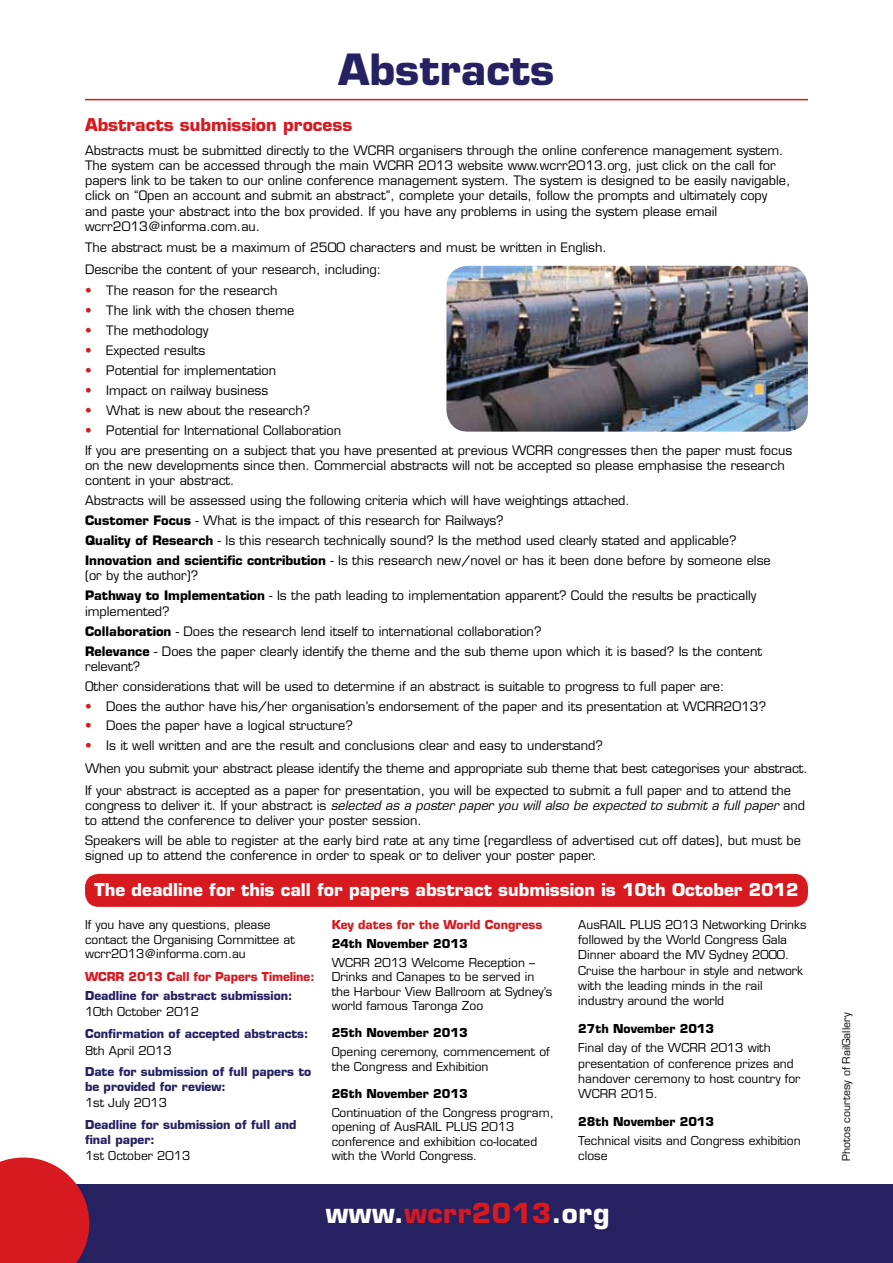
<style>
.page{position:relative;width:893px;height:1263px;background:#fff}
.page>*{position:absolute;margin:0;border:0;box-sizing:border-box;transform-origin:0 0}
.t1{font:700 42px "Eurostile";color:#262262}
.t2{font:700 27px "Eurostile";letter-spacing:.02em;color:#fff}
.t3{font:700 17.25px "Eurostile";color:#fff}
.t4{font:700 17.25px "Eurostile";color:#d71920}
.t5{font:12.75px/15.3px "Eurostile";color:#000}
.t6{font:12px/15.1px "Eurostile";color:#000}
.t7{font:700 12px/14.4px "Eurostile";color:#262262}
.t8{font:700 12px "Eurostile";color:#000}
.t9{font:700 12px "Eurostile";letter-spacing:-.01em;color:#d71920}
.t10{font:10.5px "Eurostile";color:#000}
.s1{color:#d71920}
.s2{font-weight:700}
.s3{font-style:italic}
</style>
<div class="page">
<div style="left:85px;top:874px;width:723px;height:33px;background:#d71920;border-radius:14px"></div>
<hr style="left:85px;top:99px;width:723px;height:1px;background:#d71920">
<img style="left:446px;top:266px;width:362px;height:166px">
<div style="left:57px;top:1184px;width:836px;height:79px;background:#262262"></div>
<svg style="left:0;top:1157px;width:89px;height:106px;background:#d42d36"></svg>
<h1 class="t1" style="left:339px;top:43px;width:217px">Abstracts</h1>
<h3 class="t4" style="left:85px;top:114px;width:269px">Abstracts submission process</h3>
<p class="t5" style="left:85px;top:142px;width:707px">Abstracts must be submitted directly to the WCRR organisers through the online conference management system.<br>The system can be accessed through the main WCRR 2013 website www.wcrr2013.org, just click on the call for papers link to be taken to our online conference management system. The system is designed to be easily navigable, click on “Open an account and submit an abstract”, complete your details, follow the prompts and ultimately copy and paste your abstract into the box provided. If you have any problems in using the system please email wcrr2013@informa.com.au.</p>
<p class="t5" style="left:85px;top:237px;width:523px;line-height:21.3px">The abstract must be a maximum of 2500 characters and must be written in English.<br>Describe the content of your research, including:</p>
<p class="t5" style="left:85px;top:283px;width:194px"><span class="s1">•</span> The reason for the research</p>
<p class="t5" style="left:85px;top:303px;width:211px"><span class="s1">•</span> The link with the chosen theme</p>
<p class="t5" style="left:85px;top:322px;width:125px"><span class="s1">•</span> The methodology</p>
<p class="t5" style="left:85px;top:342px;width:122px"><span class="s1">•</span> Expected results</p>
<p class="t5" style="left:85px;top:362px;width:193px"><span class="s1">•</span> Potential for implementation</p>
<p class="t5" style="left:85px;top:382px;width:185px"><span class="s1">•</span> Impact on railway business</p>
<p class="t5" style="left:85px;top:402px;width:227px"><span class="s1">•</span> What is new about the research?</p>
<p class="t5" style="left:85px;top:420px;width:709px;line-height:20px"><span class="s1">•</span> Potential for International Collaboration<br>If you are presenting on a subject that you have presented at previous WCRR congresses then the paper must focus</p>
<p class="t5" style="left:85px;top:458px;width:701px">on the new developments since then. Commercial abstracts will not be accepted so please emphasise the research content in your abstract.</p>
<p class="t5" style="left:85px;top:491px;width:687px;line-height:20px">Abstracts will be assessed using the following criteria which will have weightings attached.<br><span class="s2">Customer Focus</span> - What is the impact of this research for Railways?<br><span class="s2">Quality of Research</span> - Is this research technically sound? Is the method used clearly stated and applicable?<br><span class="s2">Innovation and scientific contribution</span> - Is this research new/novel or has it been done before by someone else</p>
<p class="t5" style="left:85px;top:566px;width:673px;line-height:20px">(or by the author)?<br><span class="s2">Pathway to Implementation</span> - Is the path leading to implementation apparent? Could the results be practically</p>
<p class="t5" style="left:85px;top:601px;width:678px;line-height:20px">implemented?<br><span class="s2">Collaboration</span> - Does the research lend itself to international collaboration?<br><span class="s2">Relevance</span> - Does the paper clearly identify the theme and the sub theme upon which it is based? Is the content</p>
<p class="t5" style="left:85px;top:656px;width:641px;line-height:20px">relevant?<br>Other considerations that will be used to determine if an abstract is suitable to progress to full paper are:</p>
<p class="t5" style="left:85px;top:698px;width:683px"><span class="s1">•</span> Does the author have his/her organisation’s endorsement of the paper and its presentation at WCRR2013?</p>
<p class="t5" style="left:85px;top:718px;width:269px"><span class="s1">•</span> Does the paper have a logical structure?</p>
<p class="t5" style="left:85px;top:733px;width:724px;line-height:23.9px"><span class="s1">•</span> Is it well written and are the result and conclusions clear and easy to understand?<br>When you submit your abstract please identify the theme and appropriate sub theme that best categorises your abstract.</p>
<p class="t5" style="left:85px;top:782px;width:722px">If your abstract is accepted as a paper for presentation, you will be expected to submit a full paper and to attend the congress to deliver it. If your abstract is <span class="s3">selected as a poster paper you will also be expected to submit a full paper</span> and to attend the conference to deliver your poster session.</p>
<p class="t5" style="left:85px;top:833px;width:717px">Speakers will be able to register at the early bird rate at any time (regardless of advertised cut off dates), but must be signed up to attend the conference in order to speak or to deliver your poster paper.</p>
<h3 class="t3" style="left:95px;top:879px;width:705px">The deadline for this call for papers abstract submission is 10th October 2012</h3>
<p class="t6" style="left:85px;top:918px;width:211px;line-height:14.4px">If you have any questions, please contact the Organising Committee at wcrr2013@informa.com.au</p>
<p class="t9" style="left:85px;top:969px;width:231px">WCRR 2013 Call for Papers Timeline:</p>
<p class="t7" style="left:85px;top:988px;width:209px">Deadline for abstract submission:</p>
<p class="t6" style="left:85px;top:1004px;width:116px">10th October 2012</p>
<p class="t7" style="left:85px;top:1026px;width:225px">Confirmation of accepted abstracts:</p>
<p class="t6" style="left:85px;top:1043px;width:88px">8th April 2013</p>
<p class="t7" style="left:85px;top:1065px;width:228px">Date for submission of full papers to be provided for review:</p>
<p class="t6" style="left:85px;top:1095px;width:83px">1st July 2013</p>
<p class="t7" style="left:85px;top:1118px;width:213px">Deadline for submission of full and final paper:</p>
<p class="t6" style="left:85px;top:1148px;width:107px">1st October 2013</p>
<p class="t9" style="left:332px;top:917px;width:212px">Key dates for the World Congress</p>
<p class="t8" style="left:332px;top:936px;width:137px">24th November 2013</p>
<p class="t6" style="left:332px;top:955px;width:222px;line-height:14.5px">WCRR 2013 Welcome Reception –<br>Drinks and Canapes to be served in the Harbour View Ballroom at Sydney’s world famous Taronga Zoo</p>
<p class="t8" style="left:332px;top:1026px;width:137px">25th November 2013</p>
<p class="t6" style="left:332px;top:1045px;width:220px;line-height:14.5px">Opening ceremony, commencement of the Congress and Exhibition</p>
<p class="t8" style="left:332px;top:1086px;width:137px">26th November 2013</p>
<p class="t6" style="left:332px;top:1105px;width:224px;line-height:14.5px">Continuation of the Congress program, opening of AusRAIL PLUS 2013 conference and exhibition co-located with the World Congress.</p>
<p class="t6" style="left:578px;top:917px;width:230px">AusRAIL PLUS 2013 Networking Drinks followed by the World Congress Gala Dinner aboard the MV Sydney 2000.<br>Cruise the harbour in style and network with the leading minds in the rail industry around the world</p>
<p class="t8" style="left:578px;top:1021px;width:137px">27th November 2013</p>
<p class="t6" style="left:578px;top:1040px;width:224px">Final day of the WCRR 2013 with presentation of conference prizes and handover ceremony to host country for<br>WCRR 2015.</p>
<p class="t8" style="left:578px;top:1114px;width:137px">28th November 2013</p>
<p class="t6" style="left:578px;top:1133px;width:224px">Technical visits and Congress exhibition close</p>
<h2 class="t2" style="left:326px;top:1196px;width:285px">www.<span class="s1">wcrr2013</span>.org</h2>
<p class="t10" style="left:840px;top:1161px;width:150px;rotate:-90deg">Photos courtesy of RailGallery</p>
</div>
